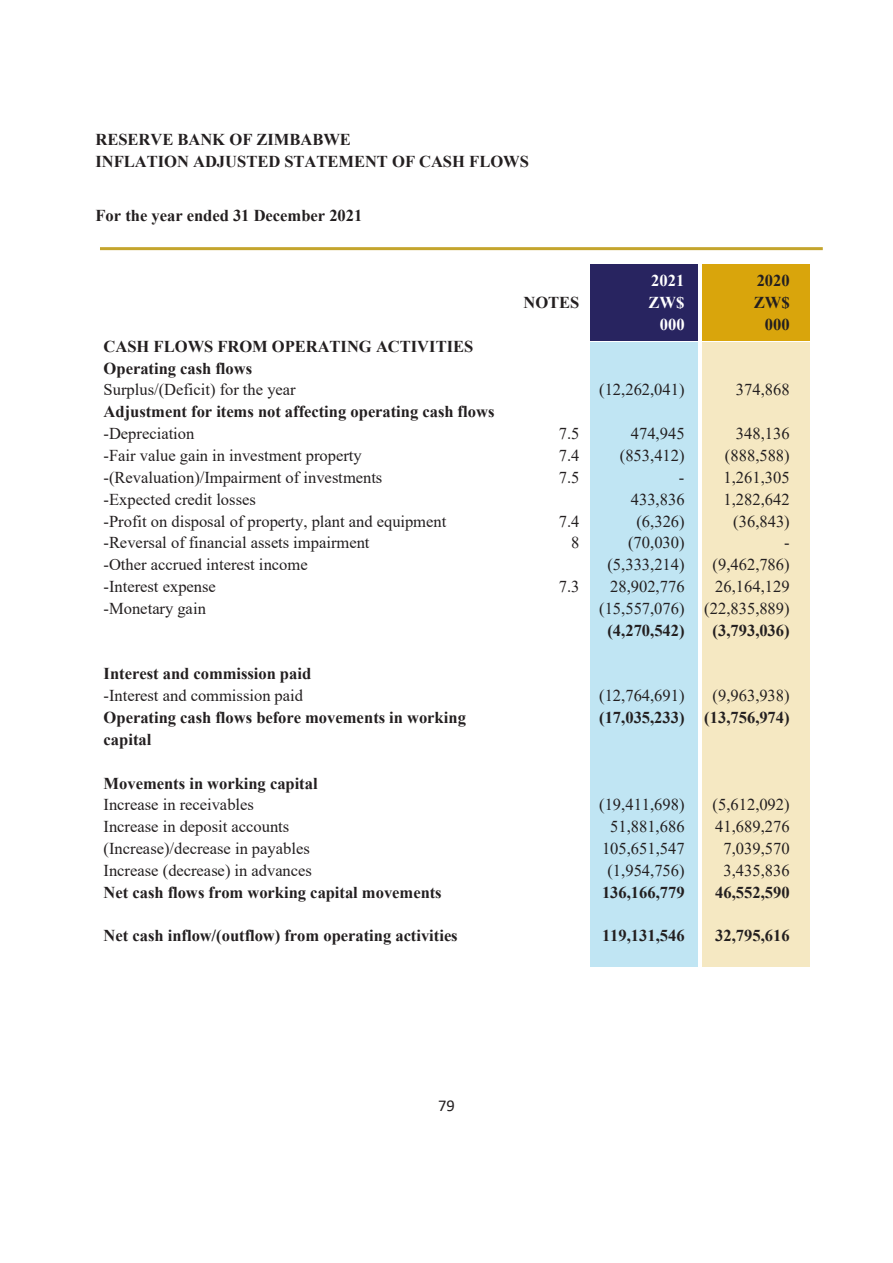
<style>
.page{position:relative;width:893px;height:1263px;background:#fff}
.page>*{position:absolute;margin:0;border:0;box-sizing:border-box;transform-origin:0 0}
.t1{font:16.5px "Times New Roman";color:#231f20}
.t2{font:700 16.5px/21.8px "Times New Roman";color:#231f20}
.t3{font:700 16.5px "Times New Roman";color:#fff}
.t4{font:16.5px "Calibri";color:#231f20}
</style>
<div class="page">
<div style="left:702px;top:264px;width:108px;height:77px;background:#d9a50c"></div>
<div style="left:702px;top:343px;width:108px;height:624px;background:#f5e8c2"></div>
<div style="left:590px;top:264px;width:107px;height:77px;background:#282460"></div>
<div style="left:590px;top:343px;width:107px;height:624px;background:#c0e5f3"></div>
<hr style="left:100px;top:247px;width:723px;height:3px;background:#c4a52d">
<p class="t2" style="left:95px;top:128px;width:435px">RESERVE BANK OF ZIMBABWE<br>INFLATION ADJUSTED STATEMENT OF CASH FLOWS</p>
<p class="t2" style="left:95px;top:204px;width:268px">For the year ended 31 December 2021</p>
<p class="t3" style="left:651px;top:269px;width:35px">2021</p>
<p class="t2" style="left:757px;top:269px;width:35px">2020</p>
<p class="t2" style="left:523px;top:291px;width:58px">NOTES</p>
<p class="t3" style="left:649px;top:291px;width:37px">ZW$</p>
<p class="t2" style="left:754px;top:291px;width:37px">ZW$</p>
<p class="t3" style="left:660px;top:312px;width:26px">000</p>
<p class="t2" style="left:765px;top:313px;width:26px">000</p>
<p class="t2" style="left:104px;top:335px;width:371px">CASH FLOWS FROM OPERATING ACTIVITIES<br>Operating cash flows</p>
<p class="t1" style="left:104px;top:378px;width:193px">Surplus/(Deficit) for the year</p>
<p class="t1" style="left:599px;top:378px;width:87px">(12,262,041)</p>
<p class="t1" style="left:736px;top:378px;width:55px">374,868</p>
<p class="t2" style="left:104px;top:400px;width:392px">Adjustment for items not affecting operating cash flows</p>
<p class="t1" style="left:104px;top:422px;width:92px">-Depreciation</p>
<p class="t1" style="left:559px;top:422px;width:22px">7.5</p>
<p class="t1" style="left:631px;top:422px;width:55px">474,945</p>
<p class="t1" style="left:736px;top:422px;width:55px">348,136</p>
<p class="t1" style="left:104px;top:444px;width:260px">-Fair value gain in investment property</p>
<p class="t1" style="left:559px;top:444px;width:22px">7.4</p>
<p class="t1" style="left:620px;top:444px;width:66px">(853,412)</p>
<p class="t1" style="left:725px;top:444px;width:66px">(888,588)</p>
<p class="t1" style="left:104px;top:466px;width:280px">-(Revaluation)/Impairment of investments</p>
<p class="t1" style="left:559px;top:466px;width:22px">7.5</p>
<p class="t1" style="left:679px;top:466px;width:112px">- 1,261,305</p>
<p class="t1" style="left:104px;top:488px;width:154px">-Expected credit losses</p>
<p class="t1" style="left:631px;top:488px;width:55px">433,836</p>
<p class="t1" style="left:723px;top:488px;width:68px">1,282,642</p>
<p class="t1" style="left:104px;top:509px;width:344px">-Profit on disposal of property, plant and equipment</p>
<p class="t1" style="left:559px;top:509px;width:22px">7.4</p>
<p class="t1" style="left:636px;top:509px;width:50px">(6,326)</p>
<p class="t1" style="left:733px;top:509px;width:58px">(36,843)</p>
<p class="t1" style="left:104px;top:531px;width:267px">-Reversal of financial assets impairment</p>
<p class="t1" style="left:571px;top:531px;width:10px">8</p>
<p class="t1" style="left:628px;top:531px;width:58px">(70,030)</p>
<p class="t1" style="left:784px;top:531px;width:7px">-</p>
<p class="t1" style="left:104px;top:553px;width:206px">-Other accrued interest income</p>
<p class="t1" style="left:607px;top:553px;width:79px">(5,333,214)</p>
<p class="t1" style="left:712px;top:553px;width:79px">(9,462,786)</p>
<p class="t1" style="left:104px;top:575px;width:114px">-Interest expense</p>
<p class="t1" style="left:559px;top:575px;width:22px">7.3</p>
<p class="t1" style="left:610px;top:575px;width:76px">28,902,776</p>
<p class="t1" style="left:715px;top:575px;width:76px">26,164,129</p>
<p class="t1" style="left:104px;top:597px;width:104px">-Monetary gain</p>
<p class="t1" style="left:599px;top:597px;width:192px">(15,557,076) (22,835,889)</p>
<p class="t2" style="left:607px;top:619px;width:79px">(4,270,542)</p>
<p class="t2" style="left:712px;top:619px;width:79px">(3,793,036)</p>
<p class="t2" style="left:104px;top:663px;width:209px">Interest and commission paid</p>
<p class="t1" style="left:104px;top:684px;width:201px">-Interest and commission paid</p>
<p class="t1" style="left:599px;top:684px;width:87px">(12,764,691)</p>
<p class="t1" style="left:712px;top:684px;width:79px">(9,963,938)</p>
<p class="t2" style="left:104px;top:706px;width:364px">Operating cash flows before movements in working capital</p>
<p class="t2" style="left:599px;top:706px;width:192px">(17,035,233) (13,756,974)</p>
<p class="t2" style="left:104px;top:772px;width:216px">Movements in working capital</p>
<p class="t1" style="left:104px;top:793px;width:152px">Increase in receivables</p>
<p class="t1" style="left:599px;top:793px;width:87px">(19,411,698)</p>
<p class="t1" style="left:712px;top:793px;width:79px">(5,612,092)</p>
<p class="t1" style="left:104px;top:815px;width:187px">Increase in deposit accounts</p>
<p class="t1" style="left:610px;top:815px;width:76px">51,881,686</p>
<p class="t1" style="left:715px;top:815px;width:76px">41,689,276</p>
<p class="t1" style="left:104px;top:837px;width:208px">(Increase)/decrease in payables</p>
<p class="t1" style="left:602px;top:837px;width:84px">105,651,547</p>
<p class="t1" style="left:723px;top:837px;width:68px">7,039,570</p>
<p class="t1" style="left:104px;top:859px;width:210px">Increase (decrease) in advances</p>
<p class="t1" style="left:607px;top:859px;width:79px">(1,954,756)</p>
<p class="t1" style="left:723px;top:859px;width:68px">3,435,836</p>
<p class="t2" style="left:104px;top:881px;width:340px">Net cash flows from working capital movements</p>
<p class="t2" style="left:602px;top:881px;width:84px">136,166,779</p>
<p class="t2" style="left:715px;top:881px;width:76px">46,552,590</p>
<p class="t2" style="left:104px;top:924px;width:356px">Net cash inflow/(outflow) from operating activities</p>
<p class="t2" style="left:602px;top:924px;width:84px">119,131,546</p>
<p class="t2" style="left:715px;top:924px;width:76px">32,795,616</p>
<p class="t4" style="left:438px;top:1094px;width:18px">79</p>
</div>
